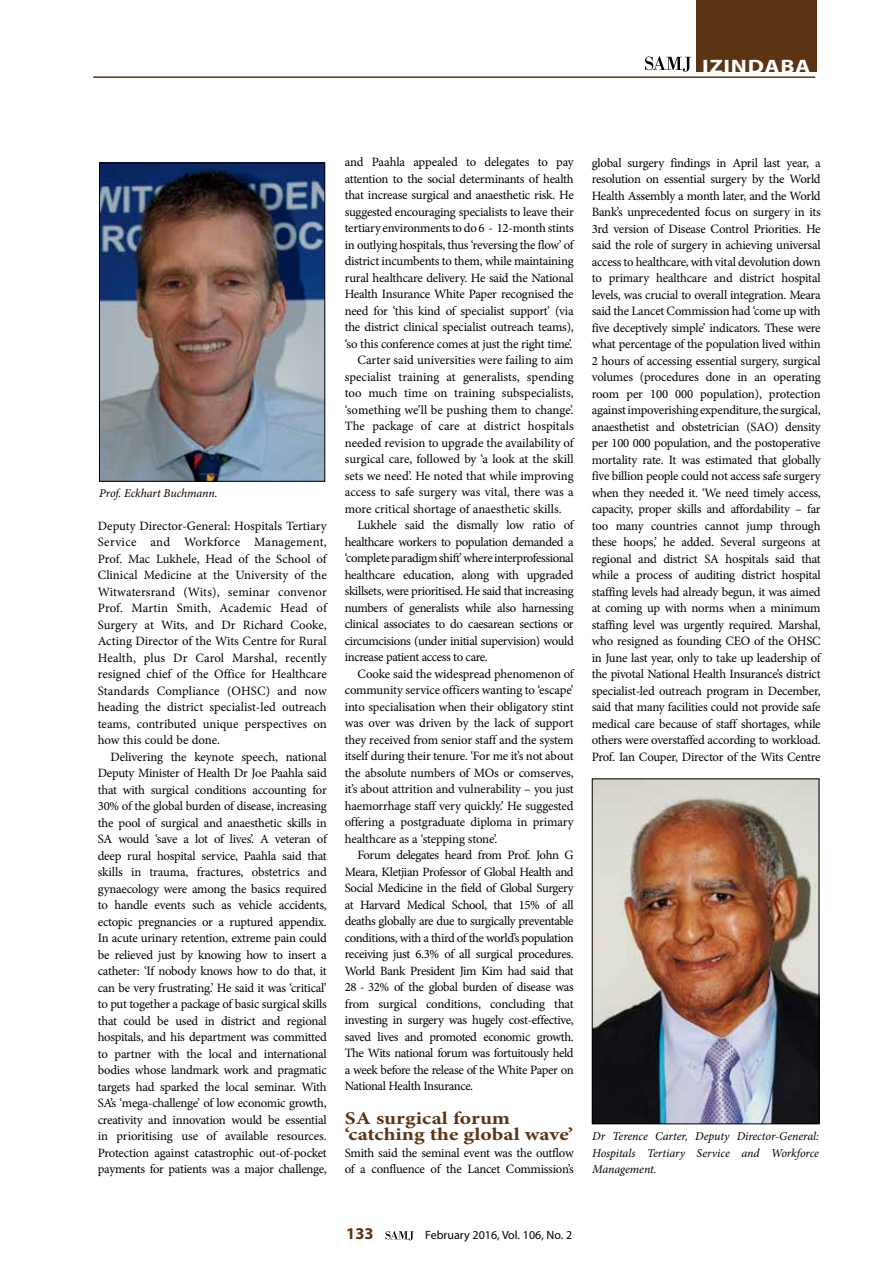
<style>
.page{position:relative;width:893px;height:1263px;background:#fff}
.page>*{position:absolute;margin:0;border:0;box-sizing:border-box;transform-origin:0 0}
.t1{font:700 19.5px "Myriad Pro";letter-spacing:.03em;color:#fff;scale:1.2 1}
.t2{font:700 18px/16.5px "Minion Pro";color:#5b3413;scale:1.2 1}
.t3{font:700 16.5px "Myriad Pro";color:#5b3413}
.t4{font:12.75px/16.5px "Minion Pro";letter-spacing:-.02em;color:#000;text-align:justify}
.t5{font:12.75px "Minion Pro";color:#000}
.t6{font:12.75px "Minion Pro";letter-spacing:.005em;color:#000}
.t7{font:italic 12px/16.5px "Minion Pro";letter-spacing:-.01em;color:#000;text-align:justify}
.t8{font:12px "Myriad Pro";color:#000}
</style>
<div class="page">
<hr style="left:93px;top:76px;width:722px;height:2px;background:#5b3413">
<div style="left:696px;top:0;width:121px;height:72px;background:#5b3413"></div>
<svg style="left:645px;top:57px;width:46px;height:15px"></svg>
<svg style="left:385px;top:1231px;width:29px;height:9px"></svg>
<img style="left:101px;top:165px;width:222px;height:314px">
<div style="left:99px;top:163px;width:226px;height:318px;border:1px solid #000"></div>
<img style="left:594px;top:781px;width:223px;height:341px">
<div style="left:592px;top:779px;width:227px;height:345px;border:1px solid #000"></div>
<h1 class="t1" style="left:702px;top:54px;width:92px">IZINDABA</h1>
<p class="t7" style="left:99px;top:484px;width:120px">Prof. Eckhart Buchmann.</p>
<p class="t4" style="left:98px;top:517px;width:230px">Deputy Director-General: Hospitals Tertiary Service and Workforce Management, Prof. Mac Lukhele, Head of the School of Clinical Medicine at the University of the Witwatersrand (Wits), seminar convenor Prof. Martin Smith, Academic Head of Surgery at Wits, and Dr Richard Cooke, Acting Director of the Wits Centre for Rural Health, plus Dr Carol Marshal, recently resigned chief of the Office for Healthcare Standards Compliance (OHSC) and now heading the district specialist-led outreach teams, contributed unique perspectives on how this could be done.</p>
<p class="t4" style="left:98px;top:748px;width:231px;text-indent:13px">Delivering the keynote speech, national Deputy Minister of Health Dr Joe Paahla said that with surgical conditions accounting for 30% of the global burden of disease, increasing the pool of surgical and anaesthetic skills in SA would ‘save a lot of lives’. A veteran of deep rural hospital service, Paahla said that skills in trauma, fractures, obstetrics and gynaecology were among the basics required to handle events such as vehicle accidents, ectopic pregnancies or a ruptured appendix.<br>In acute urinary retention, extreme pain could be relieved just by knowing how to insert a catheter: ‘If nobody knows how to do that, it can be very frustrating.’ He said it was ‘critical’ to put together a package of basic surgical skills that could be used in district and regional hospitals, and his department was committed to partner with the local and international bodies whose landmark work and pragmatic targets had sparked the local seminar. With SA’s ‘mega-challenge’ of low economic growth, creativity and innovation would be essential in prioritising use of available resources.<br>Protection against catastrophic out-of-pocket payments for patients was a major challenge,</p>
<p class="t4" style="left:345px;top:154px;width:231px">and Paahla appealed to delegates to pay</p>
<p class="t4" style="left:345px;top:171px;width:230px">attention to the social determinants of health</p>
<p class="t4" style="left:345px;top:187px;width:230px">that increase surgical and anaesthetic risk. He</p>
<p class="t4" style="left:345px;top:204px;width:230px">suggested encouraging specialists to leave their</p>
<p class="t4" style="left:345px;top:220px;width:230px">tertiary environments to do 6 - 12-month stints</p>
<p class="t4" style="left:345px;top:237px;width:230px">in outlying hospitals, thus ‘reversing the flow’ of</p>
<p class="t4" style="left:345px;top:253px;width:230px">district incumbents to them, while maintaining</p>
<p class="t4" style="left:345px;top:270px;width:230px">rural healthcare delivery. He said the National</p>
<p class="t4" style="left:345px;top:286px;width:230px">Health Insurance White Paper recognised the</p>
<p class="t4" style="left:345px;top:303px;width:230px">need for ‘this kind of specialist support’ (via</p>
<p class="t4" style="left:345px;top:319px;width:230px">the district clinical specialist outreach teams),</p>
<p class="t4" style="left:345px;top:336px;width:229px">‘so this conference comes at just the right time’.</p>
<p class="t5" style="left:357px;top:352px;width:218px">Carter said universities were failing to aim</p>
<p class="t5" style="left:345px;top:368px;width:230px">specialist training at generalists, spending</p>
<p class="t5" style="left:345px;top:385px;width:230px">too much time on training subspecialists,</p>
<p class="t4" style="left:345px;top:402px;width:230px">‘something we’ll be pushing them to change’.</p>
<p class="t6" style="left:345px;top:418px;width:230px">The package of care at district hospitals</p>
<p class="t5" style="left:345px;top:434px;width:230px">needed revision to upgrade the availability of</p>
<p class="t5" style="left:345px;top:451px;width:230px">surgical care, followed by ‘a look at the skill</p>
<p class="t5" style="left:345px;top:467px;width:230px">sets we need’. He noted that while improving</p>
<p class="t5" style="left:345px;top:484px;width:230px">access to safe surgery was vital, there was a</p>
<p class="t5" style="left:345px;top:500px;width:218px">more critical shortage of anaesthetic skills.</p>
<p class="t4" style="left:357px;top:517px;width:218px">Lukhele said the dismally low ratio of</p>
<p class="t4" style="left:345px;top:534px;width:230px">healthcare workers to population demanded a</p>
<p class="t4" style="left:345px;top:550px;width:230px">‘complete paradigm shift’ where interprofessional</p>
<p class="t4" style="left:345px;top:567px;width:230px">healthcare education, along with upgraded</p>
<p class="t4" style="left:345px;top:583px;width:230px">skillsets, were prioritised. He said that increasing</p>
<p class="t4" style="left:345px;top:600px;width:230px">numbers of generalists while also harnessing</p>
<p class="t4" style="left:345px;top:616px;width:230px">clinical associates to do caesarean sections or</p>
<p class="t4" style="left:345px;top:633px;width:230px">circumcisions (under initial supervision) would</p>
<p class="t4" style="left:345px;top:649px;width:145px">increase patient access to care.</p>
<p class="t4" style="left:357px;top:666px;width:218px">Cooke said the widespread phenomenon of</p>
<p class="t4" style="left:345px;top:682px;width:230px">community service officers wanting to ‘escape’</p>
<p class="t4" style="left:345px;top:699px;width:230px">into specialisation when their obligatory stint</p>
<p class="t4" style="left:345px;top:715px;width:230px">was over was driven by the lack of support</p>
<p class="t4" style="left:345px;top:732px;width:230px">they received from senior staff and the system</p>
<p class="t4" style="left:345px;top:748px;width:230px">itself during their tenure. ‘For me it’s not about</p>
<p class="t4" style="left:345px;top:765px;width:230px">the absolute numbers of MOs or comserves,</p>
<p class="t4" style="left:345px;top:781px;width:230px">it’s about attrition and vulnerability – you just</p>
<p class="t4" style="left:345px;top:798px;width:230px">haemorrhage staff very quickly.’ He suggested</p>
<p class="t4" style="left:345px;top:814px;width:230px">offering a postgraduate diploma in primary</p>
<p class="t4" style="left:345px;top:831px;width:154px">healthcare as a ‘stepping stone’.</p>
<p class="t4" style="left:357px;top:847px;width:218px">Forum delegates heard from Prof. John G</p>
<p class="t4" style="left:345px;top:864px;width:230px">Meara, Kletjian Professor of Global Health and</p>
<p class="t4" style="left:345px;top:880px;width:230px">Social Medicine in the field of Global Surgery</p>
<p class="t4" style="left:345px;top:897px;width:230px">at Harvard Medical School, that 15% of all</p>
<p class="t4" style="left:345px;top:913px;width:230px">deaths globally are due to surgically preventable</p>
<p class="t4" style="left:345px;top:930px;width:230px">conditions, with a third of the world’s population</p>
<p class="t4" style="left:345px;top:946px;width:230px">receiving just 6.3% of all surgical procedures.</p>
<p class="t4" style="left:345px;top:963px;width:230px">World Bank President Jim Kim had said that</p>
<p class="t4" style="left:345px;top:979px;width:230px">28 - 32% of the global burden of disease was</p>
<p class="t4" style="left:345px;top:996px;width:230px">from surgical conditions, concluding that</p>
<p class="t4" style="left:345px;top:1012px;width:230px">investing in surgery was hugely cost-effective,</p>
<p class="t4" style="left:345px;top:1029px;width:230px">saved lives and promoted economic growth.</p>
<p class="t4" style="left:345px;top:1045px;width:230px">The Wits national forum was fortuitously held</p>
<p class="t4" style="left:345px;top:1062px;width:230px">a week before the release of the White Paper on</p>
<p class="t4" style="left:345px;top:1078px;width:130px">National Health Insurance.</p>
<h2 class="t2" style="left:345px;top:1109px;width:192px">SA surgical forum ‘catching the global wave’</h2>
<p class="t4" style="left:345px;top:1144px;width:230px">Smith said the seminal event was the outflow of a confluence of the Lancet Commission’s</p>
<p class="t4" style="left:592px;top:154px;width:230px">global surgery findings in April last year, a resolution on essential surgery by the World Health Assembly a month later, and the World Bank’s unprecedented focus on surgery in its 3rd version of Disease Control Priorities. He said the role of surgery in achieving universal access to healthcare, with vital devolution down to primary healthcare and district hospital levels, was crucial to overall integration. Meara said the Lancet Commission had ‘come up with five deceptively simple’ indicators. These were what percentage of the population lived within 2 hours of accessing essential surgery, surgical volumes (procedures done in an operating room per 100 000 population), protection against impoverishing expenditure, the surgical, anaesthetist and obstetrician (SAO) density per 100 000 population, and the postoperative mortality rate. It was estimated that globally five billion people could not access safe surgery when they needed it. ‘We need timely access, capacity, proper skills and affordability – far too many countries cannot jump through these hoops,’ he added. Several surgeons at regional and district SA hospitals said that while a process of auditing district hospital staffing levels had already begun, it was aimed at coming up with norms when a minimum staffing level was urgently required. Marshal, who resigned as founding CEO of the OHSC in June last year, only to take up leadership of the pivotal National Health Insurance’s district specialist-led outreach program in December, said that many facilities could not provide safe medical care because of staff shortages, while others were overstaffed according to workload.<br>Prof. Ian Couper, Director of the Wits Centre</p>
<p class="t7" style="left:592px;top:1128px;width:228px">Dr Terence Carter, Deputy Director-General:<br>Hospitals Tertiary Service and Workforce Management.</p>
<p class="t3" style="left:346px;top:1223px;width:29px">133</p>
<p class="t8" style="left:425px;top:1228px;width:149px">February 2016, Vol. 106, No. 2</p>
</div>
